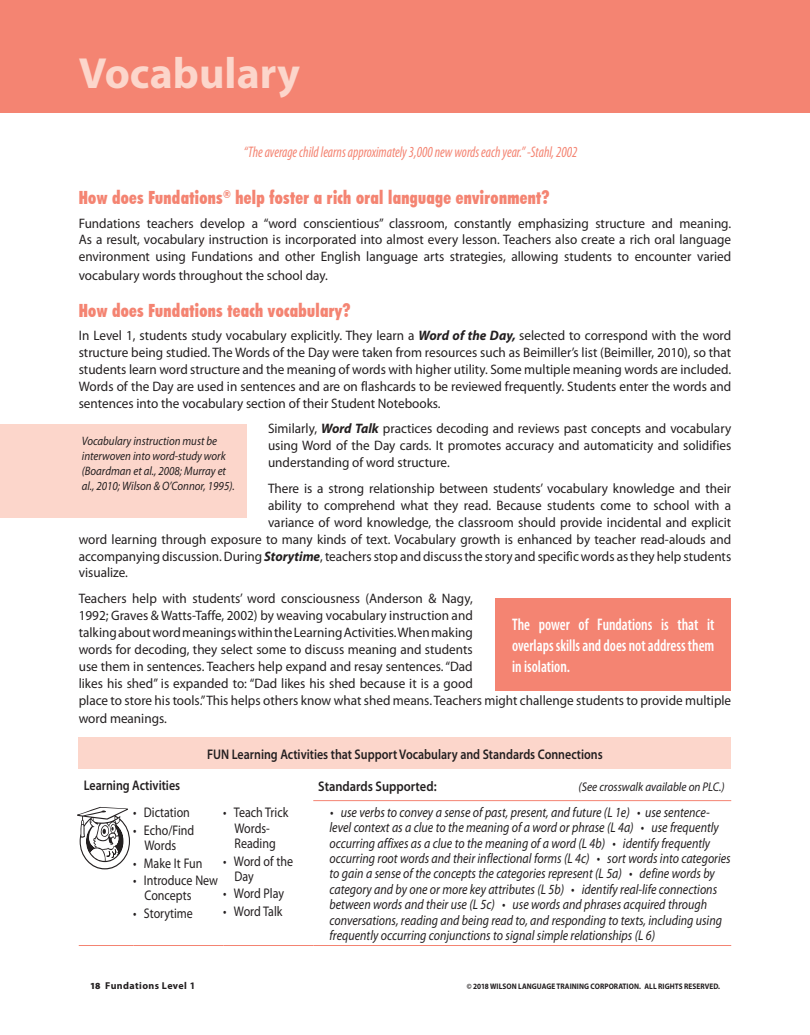
<style>
.page{position:relative;width:810px;height:1035px;background:#fff}
.page>*{position:absolute;margin:0;border:0;box-sizing:border-box;transform-origin:0 0}
.t1{font:700 43.75px "Myriad Pro";color:#fcd6cb}
.t2{font:900 condensed 18.25px "Futura BT";letter-spacing:.02em;color:#f48472;scale:.89 1}
.t3{font:600 condensed 16.75px/21px "Myriad Pro";color:#fff;text-align:justify;scale:.89 1}
.t4{font:italic condensed 15.38px "Myriad Pro";color:#f48472;scale:.89 1}
.t5{font:italic 14px/15.4px "Myriad Pro";color:#231f20;scale:.86 1}
.t6{font:14px/15.4px "Myriad Pro";color:#231f20;text-align:center;scale:.86 1}
.t7{font:600 14px "Myriad Pro";color:#231f20;scale:.86 1}
.t8{font:600 14px "Myriad Pro";color:#231f20;scale:.89 1}
.t9{font:13.75px/16.9px "Myriad Pro";color:#231f20;text-align:justify;scale:.96 1}
.t10{font:italic 12.62px "Myriad Pro";color:#231f20;scale:.89 1}
.t11{font:italic 12.25px/14.9px "Myriad Pro";color:#231f20;scale:.89 1}
.t12{font:700 10px "Myriad Pro";letter-spacing:.04em;color:#231f20}
.t13{font:700 8px "Myriad Pro";letter-spacing:.01em;color:#231f20;scale:.9 1}
.s1{font-weight:700;font-style:italic}
.s2{font-weight:900;font-size:9.38px}
</style>
<div class="page">
<div style="left:788px;top:0;width:22px;height:112px;background:#f48472"></div>
<div style="left:0;top:0;width:788px;height:112px;background:#f48472"></div>
<div style="left:79px;top:738px;width:652px;height:31px;background:#fcd6cb"></div>
<hr style="left:79px;top:945px;width:54px;height:1px;background:#f48472">
<hr style="left:313px;top:800px;width:418px;height:1px;background:#f48472">
<hr style="left:133px;top:945px;width:90px;height:1px;background:#f48472">
<hr style="left:223px;top:945px;width:90px;height:1px;background:#f48472">
<hr style="left:313px;top:945px;width:418px;height:1px;background:#f48472">
<svg style="left:77px;top:807px;width:53px;height:62px"></svg>
<div style="left:495px;top:598px;width:236px;height:93px;background:#f48472"></div>
<div style="left:0;top:424px;width:246px;height:93px;background:#fcd6cb"></div>
<h1 class="t1" style="left:79px;top:48px;width:223px">Vocabulary</h1>
<p class="t4" style="left:244px;top:143px;width:376px">“The average child learns approximately 3,000 new words each year.” -Stahl, 2002</p>
<h2 class="t2" style="left:79px;top:187px;width:531px">How does Fundations<sup>®</sup> help foster a rich oral language environment?</h2>
<p class="t9" style="left:79px;top:215px;width:681px">Fundations teachers develop a “word conscientious” classroom, constantly emphasizing structure and meaning.<br>As a result, vocabulary instruction is incorporated into almost every lesson. Teachers also create a rich oral language environment using Fundations and other English language arts strategies, allowing students to encounter varied</p>
<p class="t9" style="left:79px;top:267px;width:261px">vocabulary words throughout the school day.</p>
<h2 class="t2" style="left:79px;top:299px;width:307px">How does Fundations teach vocabulary?</h2>
<p class="t9" style="left:79px;top:327px;width:681px">In Level 1, students study vocabulary explicitly. They learn a <span class="s1">Word of the Day,</span> selected to correspond with the word structure being studied. The Words of the Day were taken from resources such as Beimiller’s list (Beimiller, 2010), so that students learn word structure and the meaning of words with higher utility. Some multiple meaning words are included.<br>Words of the Day are used in sentences and are on flashcards to be reviewed frequently. Students enter the words and sentences into the vocabulary section of their Student Notebooks.</p>
<p class="t9" style="left:268px;top:421px;width:484px">Similarly, <span class="s1">Word Talk</span> practices decoding and reviews past concepts and vocabulary using Word of the Day cards. It promotes accuracy and automaticity and solidifies understanding of word structure.</p>
<p class="t9" style="left:268px;top:480px;width:484px">There is a strong relationship between students’ vocabulary knowledge and their</p>
<p class="t9" style="left:268px;top:497px;width:484px">ability to comprehend what they read. Because students come to school with a</p>
<p class="t9" style="left:268px;top:514px;width:484px">variance of word knowledge, the classroom should provide incidental and explicit</p>
<p class="t9" style="left:79px;top:531px;width:681px">word learning through exposure to many kinds of text. Vocabulary growth is enhanced by teacher read-alouds and</p>
<p class="t9" style="left:79px;top:548px;width:681px">accompanying discussion. During <span class="s1">Storytime</span>, teachers stop and discuss the story and specific words as they help students</p>
<p class="t9" style="left:79px;top:565px;width:53px">visualize.</p>
<p class="t9" style="left:79px;top:591px;width:681px;text-align:left">Teachers help with students’ word consciousness (Anderson &amp; Nagy,<br>1992; Graves &amp; Watts-Taffe, 2002) by weaving vocabulary instruction and<br>talking about word meanings within the Learning Activities. When making<br>words for decoding, they select some to discuss meaning and students<br>use them in sentences. Teachers help expand and resay sentences. “Dad<br>likes his shed” is expanded to: “Dad likes his shed because it is a good<br>place to store his tools.” This helps others know what shed means. Teachers might challenge students to provide multiple</p>
<p class="t9" style="left:79px;top:710px;width:93px">word meanings.</p>
<p class="t7" style="left:207px;top:746px;width:462px">FUN Learning Activities that Support Vocabulary and Standards Connections</p>
<p class="t7" style="left:84px;top:778px;width:114px">Learning Activities</p>
<p class="t8" style="left:318px;top:779px;width:134px">Standards Supported:</p>
<p class="t10" style="left:579px;top:780px;width:165px">(See crosswalk available on PLC.)</p>
<p class="t6" style="left:133px;top:805px;width:67px">• Dictation</p>
<p class="t6" style="left:133px;top:823px;width:72px">• Echo/Find<br>Words</p>
<p class="t6" style="left:133px;top:856px;width:82px">• Make It Fun</p>
<p class="t6" style="left:145px;top:873px;width:87px;text-align:left;text-indent:-11px">• Introduce New<br>Concepts</p>
<p class="t6" style="left:133px;top:906px;width:71px">• Storytime</p>
<p class="t11" style="left:82px;top:434px;width:173px">Vocabulary instruction must be interwoven into word-study work (Boardman et al., 2008; Murray et al., 2010; Wilson &amp; O’Connor, 1995).</p>
<p class="t3" style="left:512px;top:614px;width:229px">The power of Fundations is that it overlaps skills and does not address them in isolation.</p>
<p class="t5" style="left:330px;top:805px;width:468px">• use verbs to convey a sense of past, present, and future (L 1e) • use sentence&shy;level context as a clue to the meaning of a word or phrase (L 4a) • use frequently occurring affixes as a clue to the meaning of a word (L 4b) • identify frequently occurring root words and their inflectional forms (L 4c) • sort words into categories to gain a sense of the concepts the categories represent (L 5a) • define words by category and by one or more key attributes (L 5b) • identify real-life connections between words and their use (L 5c) • use words and phrases acquired through conversations, reading and being read to, and responding to texts, including using frequently occurring conjunctions to signal simple relationships (L 6)</p>
<p class="t6" style="left:223px;top:805px;width:77px">• Teach Trick<br>Words-<br>Reading</p>
<p class="t6" style="left:235px;top:854px;width:70px;text-align:left;text-indent:-11px">• Word of the<br>Day</p>
<p class="t6" style="left:223px;top:886px;width:72px">• Word Play</p>
<p class="t6" style="left:223px;top:904px;width:70px">• Word Talk</p>
<p class="t12" style="left:90px;top:980px;width:107px"><span class="s2">18</span> Fundations Level 1</p>
<p class="t13" style="left:467px;top:981px;width:283px">© 2018 WILSON LANGUAGE TRAINING CORPORATION. ALL RIGHTS RESERVED.</p>
</div>
